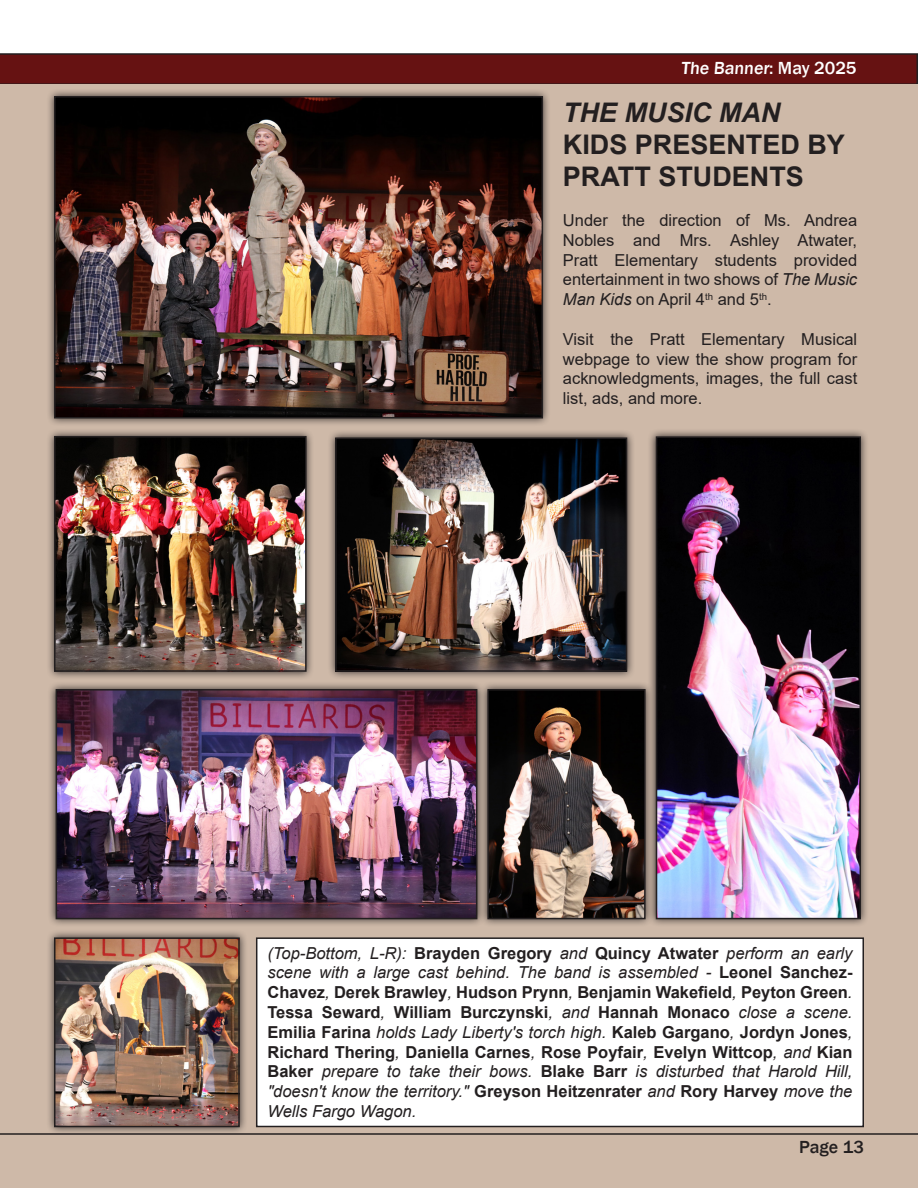
<style>
.page{position:relative;width:918px;height:1188px;background:#fff}
.page>*{position:absolute;margin:0;border:0;box-sizing:border-box;transform-origin:0 0}
.t1{font:700 27px/32.4px "Arial";color:#231f20}
.t2{font:500 18px "Franklin Gothic";color:#fff}
.t3{font:500 18px "Franklin Gothic";color:#231f20}
.t4{font:700 16.5px/19.8px "Arial";color:#231f20;text-align:justify}
.t5{font:16.5px/19.8px "Arial";color:#231f20;text-align:justify}
.s1{font-style:italic}
.s2{font-weight:400;font-style:italic}
</style>
<div class="page">
<svg style="left:0;top:53px;width:918px;height:32px;background:#661919"></svg>
<div style="left:0;top:85px;width:918px;height:1103px;background:#ceb9a8"></div>
<div style="left:257px;top:938px;width:606px;height:188px;background:#fff"></div>
<div style="left:256px;top:937px;width:608px;height:190px;border:2px solid #231f20"></div>
<div style="left:46px;top:88px;width:505px;height:339px;background:#231f20;opacity:.9"></div>
<img style="left:57px;top:99px;width:483px;height:316px">
<div style="left:54px;top:96px;width:489px;height:322px;border:2px solid #231f20"></div>
<div style="left:327px;top:429px;width:308px;height:251px;background:#231f20;opacity:.9"></div>
<img style="left:338px;top:440px;width:286px;height:229px">
<div style="left:335px;top:437px;width:292px;height:235px;border:2px solid #231f20"></div>
<div style="left:479px;top:681px;width:175px;height:247px;background:#231f20;opacity:.9"></div>
<img style="left:490px;top:692px;width:153px;height:224px">
<div style="left:487px;top:689px;width:159px;height:230px;border:2px solid #231f20"></div>
<div style="left:47px;top:681px;width:439px;height:247px;background:#231f20;opacity:.9"></div>
<img style="left:59px;top:692px;width:415px;height:224px">
<div style="left:56px;top:689px;width:421px;height:230px;border:2px solid #231f20"></div>
<div style="left:648px;top:428px;width:221px;height:500px;background:#231f20;opacity:.9"></div>
<img style="left:659px;top:439px;width:199px;height:477px">
<div style="left:656px;top:436px;width:205px;height:483px;border:2px solid #231f20"></div>
<div style="left:46px;top:428px;width:269px;height:252px;background:#231f20;opacity:.9"></div>
<img style="left:57px;top:439px;width:247px;height:230px">
<div style="left:54px;top:436px;width:253px;height:236px;border:2px solid #231f20"></div>
<div style="left:46px;top:929px;width:202px;height:206px;background:#231f20;opacity:.9"></div>
<img style="left:57px;top:940px;width:180px;height:184px">
<div style="left:54px;top:937px;width:186px;height:190px;border:2px solid #231f20"></div>
<hr style="left:0;top:1133px;width:918px;height:2px;background:#231f20">
<p class="t2" style="left:681px;top:57px;width:177px">The Banner: May 2025</p>
<p class="t1" style="left:563px;top:96px;width:284px"><span class="s1">THE MUSIC MAN<br></span>KIDS PRESENTED BY<br>PRATT STUDENTS</p>
<p class="t5" style="left:563px;top:210px;width:296px">Under the direction of Ms. Andrea Nobles and Mrs. Ashley Atwater, Pratt Elementary students provided entertainment in two shows of <span class="s1">The Music Man Kids</span> on April 4<sup>th</sup> and 5<sup>th</sup>.</p>
<p class="t5" style="left:563px;top:329px;width:296px">Visit the Pratt Elementary Musical webpage to view the show program for acknowledgments, images, the full cast list, ads, and more.</p>
<p class="t4" style="left:267px;top:943px;width:587px"><span class="s2">(Top-Bottom, L-R):</span> Brayden Gregory <span class="s2">and</span> Quincy Atwater <span class="s2">perform an early scene with a large cast behind. The band is assembled -</span> Leonel Sanchez-Chavez<span class="s2">,</span> Derek Brawley<span class="s2">,</span> Hudson Prynn<span class="s2">,</span> Benjamin Wakefield<span class="s2">,</span> Peyton Green<span class="s2">.<br></span>Tessa Seward<span class="s2">,</span> William Burczynski<span class="s2">, and</span> Hannah Monaco <span class="s2">close a scene.<br></span>Emilia Farina <span class="s2">holds Lady Liberty's torch high.</span> Kaleb Gargano<span class="s2">,</span> Jordyn Jones<span class="s2">, </span>Richard Thering<span class="s2">,</span> Daniella Carnes<span class="s2">,</span> Rose Poyfair<span class="s2">,</span> Evelyn Wittcop<span class="s2">, and</span> Kian Baker <span class="s2">prepare to take their bows.</span> Blake Barr <span class="s2">is disturbed that Harold Hill, "doesn't know the territory."</span> Greyson Heitzenrater <span class="s2">and</span> Rory Harvey <span class="s2">move the Wells Fargo Wagon.</span></p>
<p class="t3" style="left:799px;top:1135px;width:66px">Page 13</p>
</div>
